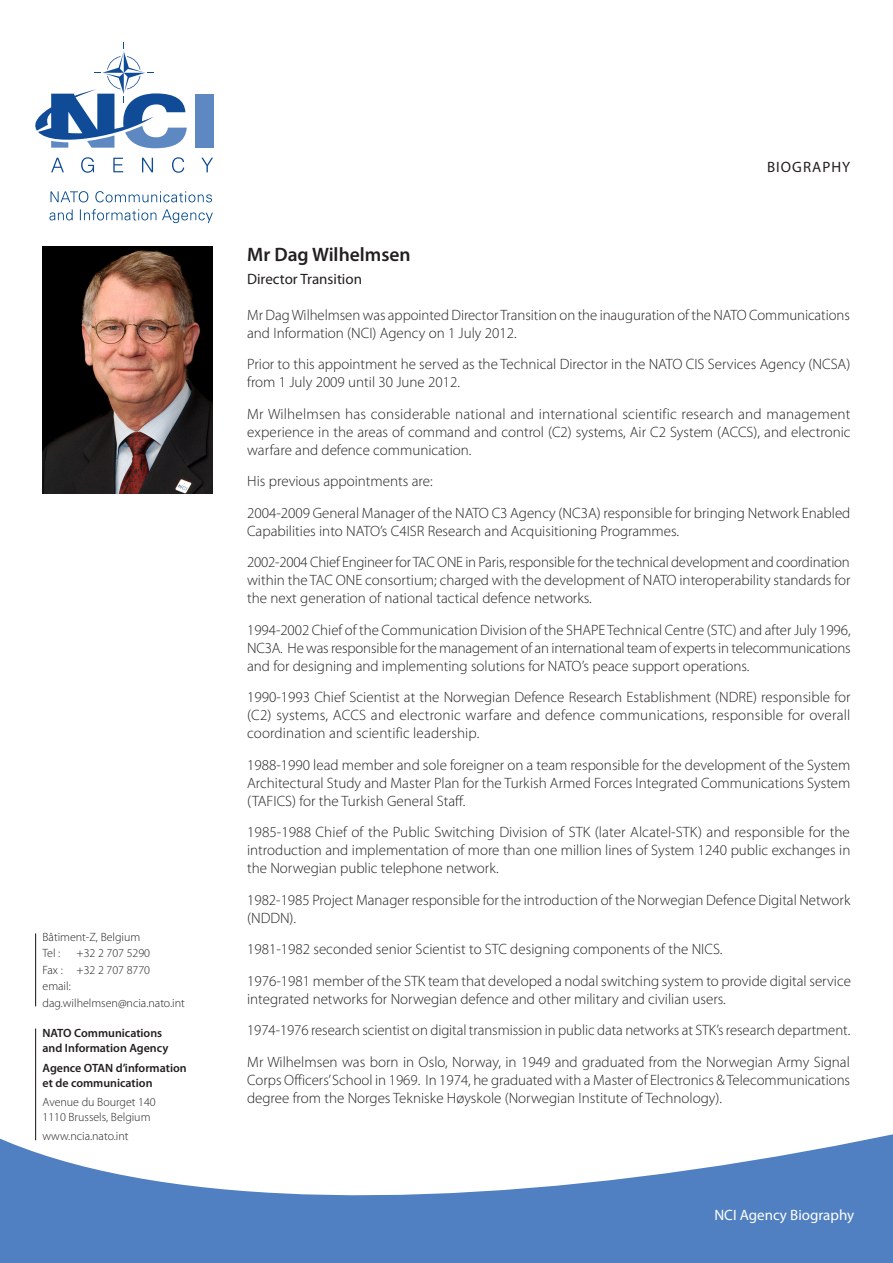
<style>
.page{position:relative;width:893px;height:1263px;background:#fff}
.page>*{position:absolute;margin:0;border:0;box-sizing:border-box;transform-origin:0 0}
.t1{font:600 19.5px "Myriad Pro";color:#231f20}
.t2{font:300 15px/18px "Myriad Pro";color:#231f20}
.t3{font:15px "Myriad Pro";color:#fff}
.t4{font:15px "Myriad Pro";color:#231f20}
.t5{font:15px "Myriad Pro";letter-spacing:.07em;color:#231f20}
.t6{font:300 12px/16.5px "Myriad Pro";color:#231f20}
.t7{font:600 12px/15px "Myriad Pro";color:#231f20}
</style>
<div class="page">
<svg style="left:0;top:933px;width:893px;height:330px"></svg>
<div style="left:195px;top:94px;width:18px;height:54px;background:#5e88c1"></div>
<hr style="left:35px;top:1028px;width:1px;height:112px;background:#110f0f">
<svg style="left:35px;top:42px;width:176px;height:400px"></svg>
<svg style="left:49px;top:209px;width:164px;height:14px"></svg>
<svg style="left:51px;top:191px;width:161px;height:11px"></svg>
<img style="left:43px;top:247px;width:170px;height:246px">
<hr style="left:35px;top:933px;width:1px;height:73px;background:#110f0f">
<p class="t6" style="left:43px;top:928px;width:99px">Bâtiment-Z, Belgium<br>Tel :</p>
<p class="t6" style="left:43px;top:945px;width:144px;text-indent:34px">+32 2 707 5290<br>Fax : +32 2 707 8770<br>email: dag.wilhelmsen@ncia.nato.int</p>
<p class="t7" style="left:43px;top:1025px;width:127px">NATO Communications and Information Agency</p>
<p class="t7" style="left:43px;top:1060px;width:146px">Agence OTAN d’information et de communication</p>
<p class="t6" style="left:43px;top:1094px;width:115px;line-height:15px">Avenue du Bourget 140<br>1110 Brussels, Belgium</p>
<p class="t6" style="left:43px;top:1128px;width:88px">www.ncia.nato.int</p>
<p class="t5" style="left:767px;top:158px;width:85px">BIOGRAPHY</p>
<h1 class="t1" style="left:247px;top:242px;width:165px">Mr Dag Wilhelmsen</h1>
<p class="t4" style="left:247px;top:269px;width:116px">Director Transition</p>
<p class="t2" style="left:247px;top:305px;width:604px">Mr Dag Wilhelmsen was appointed Director Transition on the inauguration of the NATO Communications and Information (NCI) Agency on 1 July 2012.</p>
<p class="t2" style="left:247px;top:355px;width:605px">Prior to this appointment he served as the Technical Director in the NATO CIS Services Agency (NCSA) from 1 July 2009 until 30 June 2012.</p>
<p class="t2" style="left:247px;top:404px;width:605px;text-align:justify">Mr Wilhelmsen has considerable national and international scientific research and management experience in the areas of command and control (C2) systems, Air C2 System (ACCS), and electronic warfare and defence communication.</p>
<p class="t2" style="left:247px;top:465px;width:605px;line-height:31.5px">His previous appointments are:<br>2004-2009 General Manager of the NATO C3 Agency (NC3A) responsible for bringing Network Enabled</p>
<p class="t2" style="left:247px;top:515px;width:604px;line-height:31.5px">Capabilities into NATO’s C4ISR Research and Acquisitioning Programmes.<br>2002-2004 Chief Engineer for TAC ONE in Paris, responsible for the technical development and coordination</p>
<p class="t2" style="left:247px;top:571px;width:605px">within the TAC ONE consortium; charged with the development of NATO interoperability standards for the next generation of national tactical defence networks.</p>
<p class="t2" style="left:247px;top:620px;width:605px;text-align:justify">1994-2002 Chief of the Communication Division of the SHAPE Technical Centre (STC) and after July 1996, NC3A. He was responsible for the management of an international team of experts in telecommunications and for designing and implementing solutions for NATO’s peace support operations.</p>
<p class="t2" style="left:247px;top:688px;width:605px;text-align:justify">1990-1993 Chief Scientist at the Norwegian Defence Research Establishment (NDRE) responsible for (C2) systems, ACCS and electronic warfare and defence communications, responsible for overall coordination and scientific leadership.</p>
<p class="t2" style="left:247px;top:755px;width:605px;text-align:justify">1988-1990 lead member and sole foreigner on a team responsible for the development of the System Architectural Study and Master Plan for the Turkish Armed Forces Integrated Communications System (TAFICS) for the Turkish General Staff.</p>
<p class="t2" style="left:247px;top:823px;width:605px;text-align:justify">1985-1988 Chief of the Public Switching Division of STK (later Alcatel-STK) and responsible for the introduction and implementation of more than one million lines of System 1240 public exchanges in the Norwegian public telephone network.</p>
<p class="t2" style="left:247px;top:890px;width:605px">1982-1985 Project Manager responsible for the introduction of the Norwegian Defence Digital Network (NDDN).</p>
<p class="t2" style="left:247px;top:933px;width:605px;line-height:31.5px">1981-1982 seconded senior Scientist to STC designing components of the NICS.<br>1976-1981 member of the STK team that developed a nodal switching system to provide digital service</p>
<p class="t2" style="left:247px;top:983px;width:605px;line-height:31.5px">integrated networks for Norwegian defence and other military and civilian users.<br>1974-1976 research scientist on digital transmission in public data networks at STK’s research department.<br>Mr Wilhelmsen was born in Oslo, Norway, in 1949 and graduated from the Norwegian Army Signal</p>
<p class="t2" style="left:247px;top:1070px;width:604px">Corps Officers’ School in 1969. In 1974, he graduated with a Master of Electronics &amp; Telecommunications degree from the Norges Tekniske Høyskole (Norwegian Institute of Technology).</p>
<p class="t3" style="left:714px;top:1206px;width:141px">NCI Agency Biography</p>
</div>
